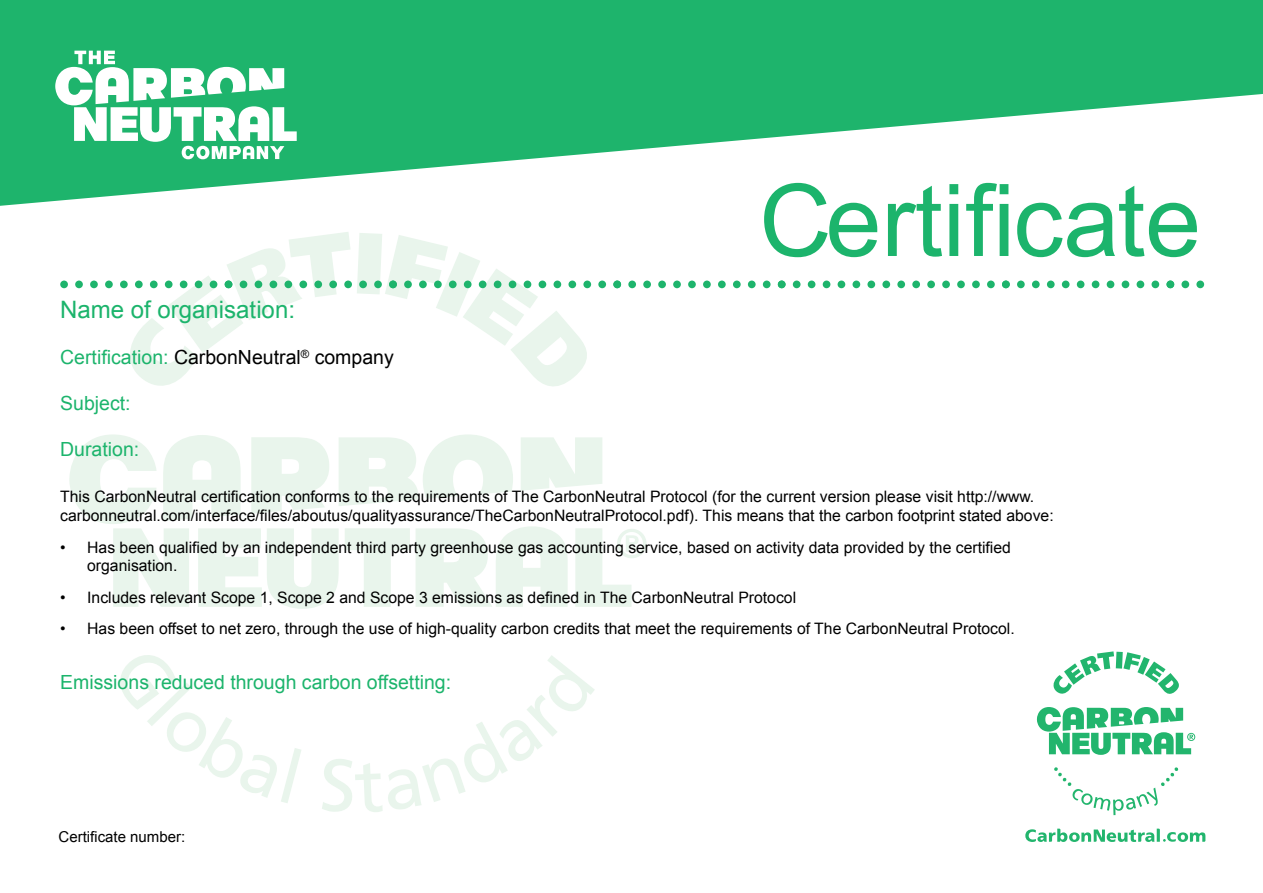
<style>
.page{position:relative;width:1263px;height:893px;background:#fff}
.page>*{position:absolute;margin:0;border:0;box-sizing:border-box;transform-origin:0 0}
.t1{font:100.35px "Arial";color:#1cb46c}
.t2{font:24px "Arial";color:#1cb46c}
.t3{font:19.5px "Arial";color:#1cb46c}
.t4{font:19.5px "Arial";color:#000}
.t5{font:15.75px/18.8px "Arial";color:#000}
.t6{font:15px "Arial";color:#000}
.s1{color:#1cb46c}
</style>
<div class="page">
<svg style="left:0;top:0;width:1263px;height:206px;fill:#1eb46c"></svg>
<svg style="left:631px;top:529px;width:15px;height:29px"></svg>
<svg style="left:69px;top:434px;width:562px;height:175px;fill:#e9f5ec"></svg>
<svg style="left:120px;top:655px;width:181px;height:148px"></svg>
<svg style="left:322px;top:655px;width:273px;height:157px"></svg>
<svg style="left:125px;top:232px;width:226px;height:154px"></svg>
<svg style="left:357px;top:233px;width:235px;height:153px"></svg>
<div style="left:75px;top:281px;width:8px;height:7px;background:#1eb46c;border-radius:50%"></div>
<div style="left:90px;top:281px;width:8px;height:7px;background:#1eb46c;border-radius:50%"></div>
<div style="left:105px;top:281px;width:8px;height:7px;background:#1eb46c;border-radius:50%"></div>
<div style="left:120px;top:281px;width:8px;height:7px;background:#1eb46c;border-radius:50%"></div>
<div style="left:135px;top:281px;width:8px;height:7px;background:#1eb46c;border-radius:50%"></div>
<div style="left:150px;top:281px;width:8px;height:7px;background:#1eb46c;border-radius:50%"></div>
<div style="left:165px;top:281px;width:8px;height:7px;background:#1eb46c;border-radius:50%"></div>
<div style="left:180px;top:281px;width:7px;height:7px;background:#1eb46c;border-radius:50%"></div>
<div style="left:195px;top:281px;width:7px;height:7px;background:#1eb46c;border-radius:50%"></div>
<div style="left:210px;top:281px;width:7px;height:7px;background:#1eb46c;border-radius:50%"></div>
<div style="left:60px;top:281px;width:8px;height:7px;background:#1eb46c;border-radius:50%"></div>
<div style="left:240px;top:281px;width:7px;height:7px;background:#1eb46c;border-radius:50%"></div>
<div style="left:255px;top:281px;width:7px;height:7px;background:#1eb46c;border-radius:50%"></div>
<div style="left:270px;top:281px;width:7px;height:7px;background:#1eb46c;border-radius:50%"></div>
<div style="left:284px;top:281px;width:8px;height:7px;background:#1eb46c;border-radius:50%"></div>
<div style="left:299px;top:281px;width:8px;height:7px;background:#1eb46c;border-radius:50%"></div>
<div style="left:314px;top:281px;width:8px;height:7px;background:#1eb46c;border-radius:50%"></div>
<div style="left:329px;top:281px;width:8px;height:7px;background:#1eb46c;border-radius:50%"></div>
<div style="left:344px;top:281px;width:8px;height:7px;background:#1eb46c;border-radius:50%"></div>
<div style="left:359px;top:281px;width:8px;height:7px;background:#1eb46c;border-radius:50%"></div>
<div style="left:374px;top:281px;width:8px;height:7px;background:#1eb46c;border-radius:50%"></div>
<div style="left:225px;top:281px;width:7px;height:7px;background:#1eb46c;border-radius:50%"></div>
<div style="left:404px;top:281px;width:8px;height:7px;background:#1eb46c;border-radius:50%"></div>
<div style="left:419px;top:281px;width:8px;height:7px;background:#1eb46c;border-radius:50%"></div>
<div style="left:434px;top:281px;width:8px;height:7px;background:#1eb46c;border-radius:50%"></div>
<div style="left:389px;top:281px;width:8px;height:7px;background:#1eb46c;border-radius:50%"></div>
<div style="left:464px;top:281px;width:7px;height:7px;background:#1eb46c;border-radius:50%"></div>
<div style="left:479px;top:281px;width:7px;height:7px;background:#1eb46c;border-radius:50%"></div>
<div style="left:494px;top:281px;width:7px;height:7px;background:#1eb46c;border-radius:50%"></div>
<div style="left:509px;top:281px;width:7px;height:7px;background:#1eb46c;border-radius:50%"></div>
<div style="left:524px;top:281px;width:7px;height:7px;background:#1eb46c;border-radius:50%"></div>
<div style="left:539px;top:281px;width:7px;height:7px;background:#1eb46c;border-radius:50%"></div>
<div style="left:553px;top:281px;width:8px;height:7px;background:#1eb46c;border-radius:50%"></div>
<div style="left:568px;top:281px;width:8px;height:7px;background:#1eb46c;border-radius:50%"></div>
<div style="left:583px;top:281px;width:8px;height:7px;background:#1eb46c;border-radius:50%"></div>
<div style="left:598px;top:281px;width:8px;height:7px;background:#1eb46c;border-radius:50%"></div>
<div style="left:449px;top:281px;width:8px;height:7px;background:#1eb46c;border-radius:50%"></div>
<div style="left:628px;top:281px;width:8px;height:7px;background:#1eb46c;border-radius:50%"></div>
<div style="left:643px;top:281px;width:8px;height:7px;background:#1eb46c;border-radius:50%"></div>
<div style="left:658px;top:281px;width:8px;height:7px;background:#1eb46c;border-radius:50%"></div>
<div style="left:673px;top:281px;width:8px;height:7px;background:#1eb46c;border-radius:50%"></div>
<div style="left:688px;top:281px;width:8px;height:7px;background:#1eb46c;border-radius:50%"></div>
<div style="left:703px;top:281px;width:8px;height:7px;background:#1eb46c;border-radius:50%"></div>
<div style="left:718px;top:281px;width:8px;height:7px;background:#1eb46c;border-radius:50%"></div>
<div style="left:733px;top:281px;width:8px;height:7px;background:#1eb46c;border-radius:50%"></div>
<div style="left:748px;top:281px;width:8px;height:7px;background:#1eb46c;border-radius:50%"></div>
<div style="left:763px;top:281px;width:7px;height:7px;background:#1eb46c;border-radius:50%"></div>
<div style="left:613px;top:281px;width:8px;height:7px;background:#1eb46c;border-radius:50%"></div>
<div style="left:793px;top:281px;width:7px;height:7px;background:#1eb46c;border-radius:50%"></div>
<div style="left:808px;top:281px;width:7px;height:7px;background:#1eb46c;border-radius:50%"></div>
<div style="left:823px;top:281px;width:7px;height:7px;background:#1eb46c;border-radius:50%"></div>
<div style="left:778px;top:281px;width:7px;height:7px;background:#1eb46c;border-radius:50%"></div>
<div style="left:852px;top:281px;width:8px;height:7px;background:#1eb46c;border-radius:50%"></div>
<div style="left:867px;top:281px;width:8px;height:7px;background:#1eb46c;border-radius:50%"></div>
<div style="left:882px;top:281px;width:8px;height:7px;background:#1eb46c;border-radius:50%"></div>
<div style="left:897px;top:281px;width:8px;height:7px;background:#1eb46c;border-radius:50%"></div>
<div style="left:912px;top:281px;width:8px;height:7px;background:#1eb46c;border-radius:50%"></div>
<div style="left:927px;top:281px;width:8px;height:7px;background:#1eb46c;border-radius:50%"></div>
<div style="left:942px;top:281px;width:8px;height:7px;background:#1eb46c;border-radius:50%"></div>
<div style="left:957px;top:281px;width:8px;height:7px;background:#1eb46c;border-radius:50%"></div>
<div style="left:972px;top:281px;width:8px;height:7px;background:#1eb46c;border-radius:50%"></div>
<div style="left:987px;top:281px;width:8px;height:7px;background:#1eb46c;border-radius:50%"></div>
<div style="left:837px;top:281px;width:8px;height:7px;background:#1eb46c;border-radius:50%"></div>
<div style="left:1017px;top:281px;width:8px;height:7px;background:#1eb46c;border-radius:50%"></div>
<div style="left:1032px;top:281px;width:8px;height:7px;background:#1eb46c;border-radius:50%"></div>
<div style="left:1047px;top:281px;width:8px;height:7px;background:#1eb46c;border-radius:50%"></div>
<div style="left:1062px;top:281px;width:7px;height:7px;background:#1eb46c;border-radius:50%"></div>
<div style="left:1077px;top:281px;width:7px;height:7px;background:#1eb46c;border-radius:50%"></div>
<div style="left:1092px;top:281px;width:7px;height:7px;background:#1eb46c;border-radius:50%"></div>
<div style="left:1107px;top:281px;width:7px;height:7px;background:#1eb46c;border-radius:50%"></div>
<div style="left:1122px;top:281px;width:7px;height:7px;background:#1eb46c;border-radius:50%"></div>
<div style="left:1136px;top:281px;width:8px;height:7px;background:#1eb46c;border-radius:50%"></div>
<div style="left:1151px;top:281px;width:8px;height:7px;background:#1eb46c;border-radius:50%"></div>
<div style="left:1002px;top:281px;width:8px;height:7px;background:#1eb46c;border-radius:50%"></div>
<div style="left:1181px;top:281px;width:8px;height:7px;background:#1eb46c;border-radius:50%"></div>
<div style="left:1196px;top:281px;width:8px;height:7px;background:#1eb46c;border-radius:50%"></div>
<div style="left:1166px;top:281px;width:8px;height:7px;background:#1eb46c;border-radius:50%"></div>
<svg style="left:55px;top:51px;width:242px;height:108px"></svg>
<svg style="left:1037px;top:707px;width:158px;height:48px"></svg>
<svg style="left:1025px;top:829px;width:180px;height:13px"></svg>
<svg style="left:1053px;top:651px;width:126px;height:43px"></svg>
<svg style="left:1054px;top:767px;width:124px;height:48px"></svg>
<h1 class="t1" style="left:759px;top:155px;width:443px">Certificate</h1>
<h2 class="t2" style="left:60px;top:294px;width:236px">Name of organisation:</h2>
<p class="t4" style="left:60px;top:345px;width:335px"><span class="s1">Certification:</span> CarbonNeutral<sup>®</sup> company</p>
<p class="t3" style="left:60px;top:391px;width:72px">Subject:</p>
<p class="t3" style="left:60px;top:437px;width:81px">Duration:</p>
<p class="t5" style="left:60px;top:488px;width:995px">This CarbonNeutral certification conforms to the requirements of The CarbonNeutral Protocol (for the current version please visit http://www. carbonneutral.com/interface/files/aboutus/qualityassurance/TheCarbonNeutralProtocol.pdf). This means that the carbon footprint stated above:</p>
<p class="t5" style="left:87px;top:538px;width:925px;text-indent:-27px">• Has been qualified by an independent third party greenhouse gas accounting service, based on activity data provided by the certified organisation.</p>
<p class="t5" style="left:60px;top:588px;width:737px">• Includes relevant Scope 1, Scope 2 and Scope 3 emissions as defined in The CarbonNeutral Protocol</p>
<p class="t5" style="left:60px;top:619px;width:956px">• Has been offset to net zero, through the use of high-quality carbon credits that meet the requirements of The CarbonNeutral Protocol.</p>
<p class="t3" style="left:60px;top:669px;width:392px">Emissions reduced through carbon offsetting:</p>
<p class="t6" style="left:59px;top:827px;width:128px">Certificate number:</p>
</div>
